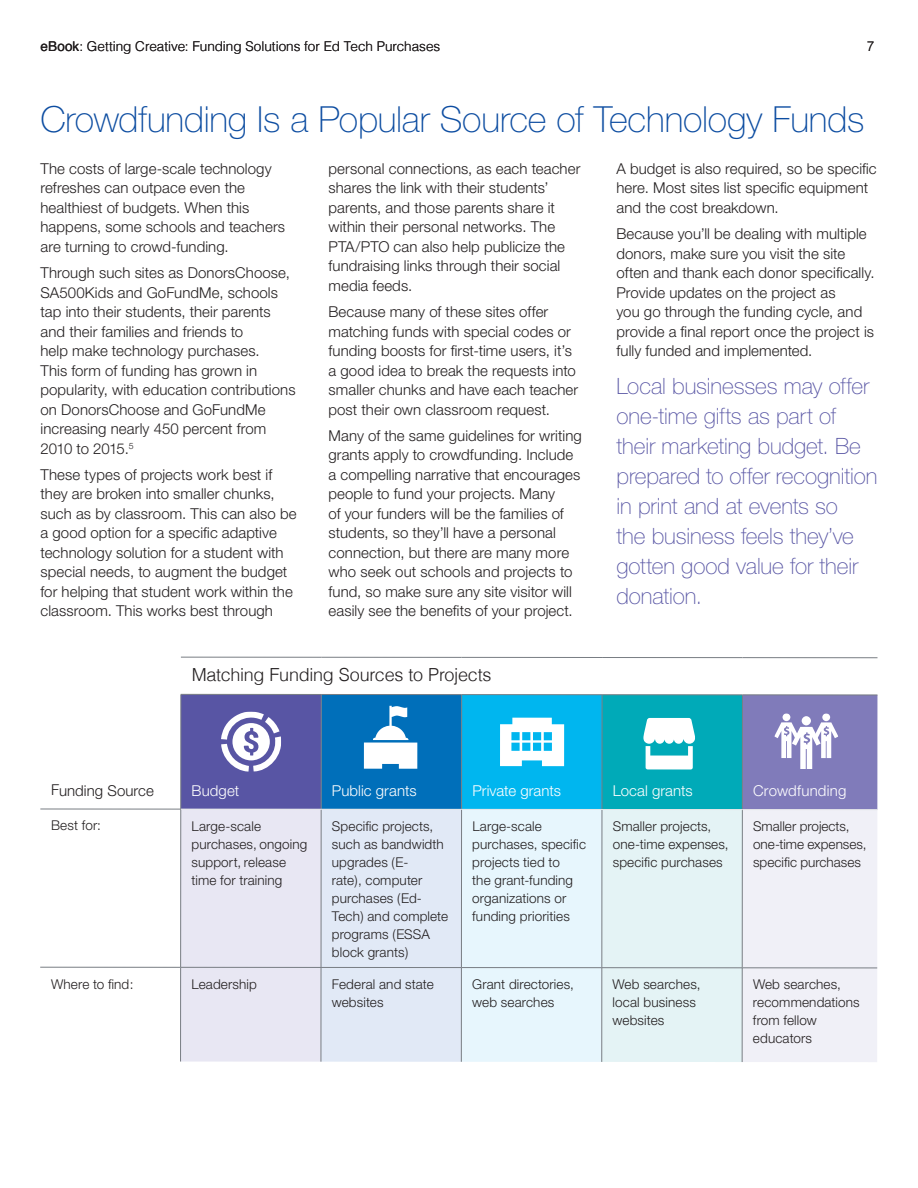
<style>
.page{position:relative;width:918px;height:1188px;background:#fff}
.page>*{position:absolute;margin:0;border:0;box-sizing:border-box;transform-origin:0 0}
.t1{font:100 36px "Helvetica Neue";letter-spacing:-.005em;color:#0d4da1}
.Emphasis_sidebar{font:100 22.5px/30px "Helvetica Neue";letter-spacing:-.005em;color:#5855a4}
.t2{font:300 18px "Helvetica";letter-spacing:-.02em;color:#231f20}
.body{font:300 15px/19.5px "Helvetica Neue";letter-spacing:.005em;color:#231f20}
.body-2{font:300 15px "Helvetica Neue";letter-spacing:.005em;color:#fff}
.Table_body{font:300 13.5px/18px "Helvetica Neue";letter-spacing:.01em;color:#231f20}
.t3{font:300 13.5px "Helvetica";color:#231f20}
.s1{font-weight:400}
</style>
<div class="page">
<div style="left:181px;top:694px;width:140px;height:115px;background:#5855a4"></div>
<div style="left:321px;top:694px;width:141px;height:115px;background:#006fba"></div>
<div style="left:462px;top:695px;width:140px;height:114px;background:#00b6ef"></div>
<div style="left:602px;top:695px;width:140px;height:115px;background:#00aab8"></div>
<div style="left:742px;top:695px;width:135px;height:115px;background:#807bba"></div>
<svg style="left:181px;top:810px;width:696px;height:252px"></svg>
<hr style="left:181px;top:695px;width:1px;height:114px;background:#787d83">
<hr style="left:321px;top:695px;width:1px;height:114px;background:#787d83">
<hr style="left:461px;top:695px;width:1px;height:114px;background:#787d83">
<hr style="left:602px;top:695px;width:1px;height:114px;background:#787d83">
<hr style="left:742px;top:695px;width:1px;height:114px;background:#787d83">
<hr style="left:180px;top:809px;width:1px;height:158px;background:#787d83">
<hr style="left:321px;top:809px;width:1px;height:158px;background:#787d83">
<hr style="left:461px;top:810px;width:1px;height:157px;background:#787d83">
<hr style="left:602px;top:810px;width:1px;height:158px;background:#787d83">
<hr style="left:742px;top:810px;width:1px;height:158px;background:#787d83">
<hr style="left:180px;top:968px;width:1px;height:94px;background:#787d83">
<hr style="left:321px;top:968px;width:1px;height:94px;background:#787d83">
<hr style="left:461px;top:968px;width:1px;height:94px;background:#787d83">
<hr style="left:601px;top:968px;width:1px;height:94px;background:#787d83">
<hr style="left:742px;top:968px;width:1px;height:94px;background:#787d83">
<hr style="left:40px;top:809px;width:141px;height:1px;background:#787d83">
<hr style="left:40px;top:967px;width:141px;height:1px;background:#787d83">
<hr style="left:181px;top:967px;width:140px;height:1px;background:#787d83">
<hr style="left:321px;top:967px;width:140px;height:1px;background:#787d83">
<hr style="left:461px;top:967px;width:141px;height:1px;background:#787d83">
<hr style="left:602px;top:967px;width:140px;height:1px;background:#787d83">
<hr style="left:742px;top:968px;width:135px;height:1px;background:#787d83">
<hr style="left:181px;top:809px;width:140px;height:1px;background:#e6e7e9">
<hr style="left:321px;top:809px;width:141px;height:1px;background:#e6e7e9">
<hr style="left:462px;top:809px;width:140px;height:1px;background:#e6e7e9">
<hr style="left:602px;top:809px;width:140px;height:1px;background:#e6e7e9">
<hr style="left:742px;top:809px;width:135px;height:1px;background:#e6e7e9">
<hr style="left:181px;top:657px;width:140px;height:1px;background:#787d83">
<hr style="left:321px;top:657px;width:141px;height:1px;background:#787d83">
<hr style="left:462px;top:657px;width:140px;height:1px;background:#787d83">
<hr style="left:602px;top:657px;width:140px;height:1px;background:#787d83">
<hr style="left:742px;top:657px;width:135px;height:1px;background:#787d83">
<hr style="left:181px;top:694px;width:140px;height:1px;background:#787d83">
<hr style="left:321px;top:694px;width:141px;height:1px;background:#787d83">
<hr style="left:462px;top:694px;width:140px;height:1px;background:#787d83">
<hr style="left:602px;top:694px;width:140px;height:1px;background:#787d83">
<hr style="left:742px;top:694px;width:135px;height:1px;background:#787d83">
<svg style="left:500px;top:718px;width:64px;height:48px"></svg>
<svg style="left:643px;top:718px;width:52px;height:52px"></svg>
<div style="left:802px;top:716px;width:9px;height:9px;background:#fff;border-radius:50%"></div>
<div style="left:822px;top:713px;width:8px;height:8px;background:#fff;border-radius:50%"></div>
<div style="left:783px;top:713px;width:7px;height:8px;background:#fff;border-radius:50%"></div>
<svg style="left:774px;top:722px;width:64px;height:47px"></svg>
<svg style="left:364px;top:706px;width:53px;height:63px"></svg>
<svg style="left:221px;top:712px;width:60px;height:60px"></svg>
<p class="t3" style="left:40px;top:34px;width:401px"><span class="s1">eBook</span>: Getting Creative: Funding Solutions for Ed Tech Purchases</p>
<p class="t3" style="left:867px;top:34px;width:9px">7</p>
<h1 class="t1" style="left:40px;top:99px;width:825px">Crowdfunding Is a Popular Source of Technology Funds</h1>
<p class="body" style="left:40px;top:158px;width:246px">The costs of large-scale technology refreshes can outpace even the healthiest of budgets. When this happens, some schools and teachers are turning to crowd-funding.</p>
<p class="body" style="left:40px;top:263px;width:257px">Through such sites as DonorsChoose,<br>SA500Kids and GoFundMe, schools tap into their students, their parents and their families and friends to<br>help make technology purchases.<br>This form of funding has grown in popularity, with education contributions on DonorsChoose and GoFundMe increasing nearly 450 percent from<br>2010 to 2015.<sup>5</sup></p>
<p class="body" style="left:40px;top:464px;width:258px">These types of projects work best if they are broken into smaller chunks, such as by classroom. This can also be a good option for a specific adaptive technology solution for a student with special needs, to augment the budget for helping that student work within the classroom. This works best through</p>
<p class="body" style="left:328px;top:158px;width:253px">personal connections, as each teacher shares the link with their students’ parents, and those parents share it within their personal networks. The PTA/PTO can also help publicize the fundraising links through their social media feeds.</p>
<p class="body" style="left:328px;top:302px;width:251px">Because many of these sites offer matching funds with special codes or funding boosts for first-time users, it’s a good idea to break the requests into smaller chunks and have each teacher post their own classroom request.</p>
<p class="body" style="left:328px;top:425px;width:255px">Many of the same guidelines for writing grants apply to crowdfunding. Include a compelling narrative that encourages people to fund your projects. Many<br>of your funders will be the families of students, so they’ll have a personal connection, but there are many more who seek out schools and projects to fund, so make sure any site visitor will easily see the benefits of your project.</p>
<h2 class="t2" style="left:192px;top:659px;width:301px">Matching Funding Sources to Projects</h2>
<p class="body" style="left:616px;top:158px;width:262px">A budget is also required, so be specific here. Most sites list specific equipment and the cost breakdown.</p>
<p class="body" style="left:616px;top:224px;width:260px">Because you’ll be dealing with multiple donors, make sure you visit the site often and thank each donor specifically.<br>Provide updates on the project as<br>you go through the funding cycle, and provide a final report once the project is fully funded and implemented.</p>
<p class="Emphasis_sidebar" style="left:616px;top:371px;width:263px">Local businesses may offer one-time gifts as part of their marketing budget. Be prepared to offer recognition in print and at events so<br>the business feels they’ve gotten good value for their donation.</p>
<p class="body" style="left:51px;top:780px;width:104px">Funding Source</p>
<p class="body-2" style="left:192px;top:781px;width:49px">Budget</p>
<p class="body-2" style="left:332px;top:781px;width:86px">Public grants</p>
<p class="body-2" style="left:472px;top:781px;width:90px">Private grants</p>
<p class="body-2" style="left:613px;top:782px;width:82px">Local grants</p>
<p class="body-2" style="left:753px;top:782px;width:95px">Crowdfunding</p>
<p class="Table_body" style="left:51px;top:816px;width:51px">Best for:</p>
<p class="Table_body" style="left:192px;top:816px;width:117px">Large-scale purchases, ongoing support, release time for training</p>
<p class="Table_body" style="left:332px;top:817px;width:118px">Specific projects, such as bandwidth upgrades (E-<br>rate), computer purchases (Ed-<br>Tech) and complete programs (ESSA block grants)</p>
<p class="Table_body" style="left:472px;top:817px;width:115px">Large-scale purchases, specific projects tied to<br>the grant-funding organizations or funding priorities</p>
<p class="Table_body" style="left:613px;top:817px;width:118px">Smaller projects, one-time expenses, specific purchases</p>
<p class="Table_body" style="left:753px;top:817px;width:115px">Smaller projects, one-time expenses, specific purchases</p>
<p class="Table_body" style="left:51px;top:975px;width:84px">Where to find:</p>
<p class="Table_body" style="left:191px;top:975px;width:67px">Leadership</p>
<p class="Table_body" style="left:332px;top:975px;width:103px">Federal and state websites</p>
<p class="Table_body" style="left:472px;top:975px;width:103px">Grant directories, web searches</p>
<p class="Table_body" style="left:613px;top:975px;width:90px">Web searches, local business websites</p>
<p class="Table_body" style="left:753px;top:975px;width:108px">Web searches, recommendations from fellow educators</p>
</div>
